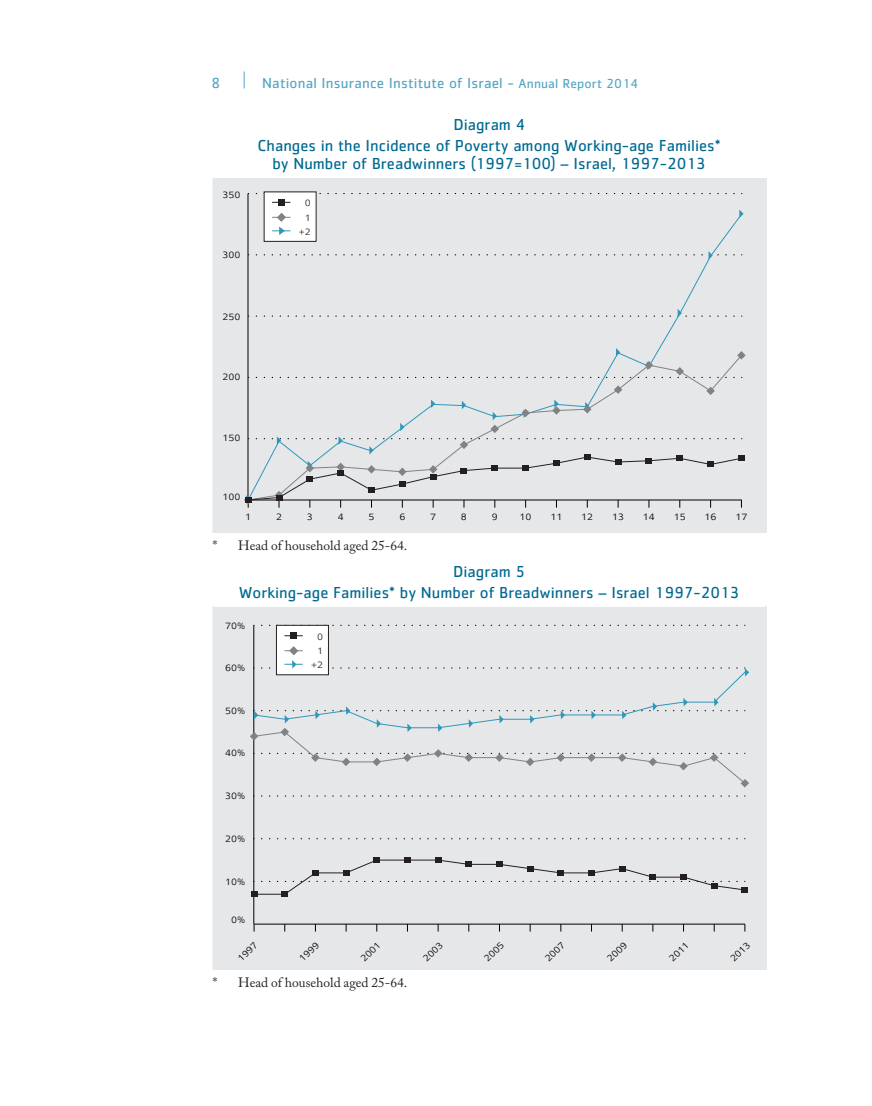
<style>
.page{position:relative;width:872px;height:1106px;background:#fff}
.page>*{position:absolute;margin:0;border:0;box-sizing:border-box;transform-origin:0 0}
.t1{font:16.5px/21px "Cachet Std";color:#006991;text-align:center}
.t2{font:15px "Cachet Std";letter-spacing:.01em;color:#56a5c4}
.t3{font:13.5px "Adobe Caslon Pro";color:#231f20}
.t4{font:100 12px "Narkis Block MF";color:#000001}
.t5{font:100 12px/14.4px "Narkis Block MF";color:#231f20;text-align:center}
.s1{font-size:13.5px}
</style>
<div class="page">
<svg style="left:244px;top:71px;width:1px;height:17px"></svg>
<div style="left:212px;top:178px;width:555px;height:355px;background:#e6e7e9"></div>
<hr style="left:248px;top:193px;width:1px;height:307px;background:#000001">
<svg style="left:256px;top:193px;width:486px;height:1px"></svg>
<div style="left:264px;top:192px;width:52px;height:49px;background:#fff"></div>
<div style="left:278px;top:199px;width:7px;height:6px;background:#231f20"></div>
<div style="left:244px;top:209px;width:501px;height:298px;background:#e6e7e9"></div>
<div style="left:212px;top:607px;width:555px;height:362px;background:#e6e7e9"></div>
<hr style="left:254px;top:923px;width:491px;height:1px;background:#000001">
<hr style="left:253px;top:625px;width:1px;height:299px;background:#000001">
<svg style="left:261px;top:838px;width:484px;height:1px"></svg>
<svg style="left:261px;top:795px;width:484px;height:1px"></svg>
<svg style="left:261px;top:624px;width:484px;height:2px"></svg>
<svg style="left:251px;top:857px;width:494px;height:40px"></svg>
<div style="left:741px;top:887px;width:7px;height:6px;background:#231f20"></div>
<div style="left:276px;top:625px;width:52px;height:49px;background:#fff"></div>
<div style="left:276px;top:625px;width:53px;height:50px;border:1px solid #231f20"></div>
<div style="left:290px;top:632px;width:7px;height:7px;background:#231f20"></div>
<svg style="left:250px;top:646px;width:499px;height:141px"></svg>
<p class="t2" style="left:212px;top:74px;width:10px">8</p>
<p class="t2" style="left:262px;top:75px;width:377px">National Insurance Institute of Israel - <span class="s1">Annual Report 2014</span></p>
<p class="t1" style="left:258px;top:114px;width:464px">Diagram 4<br>Changes in the Incidence of Poverty among Working-age Families*</p>
<p class="t1" style="left:272px;top:153px;width:435px">by Number of Breadwinners (1997=100) – Israel, 1997-2013</p>
<p class="t4" style="left:223px;top:187px;width:19px">350</p>
<p class="t4" style="left:223px;top:247px;width:19px">300</p>
<p class="t4" style="left:223px;top:309px;width:19px">250</p>
<p class="t4" style="left:223px;top:369px;width:19px">200</p>
<p class="t4" style="left:223px;top:430px;width:19px">150</p>
<p class="t4" style="left:223px;top:489px;width:19px">100</p>
<p class="t5" style="left:299px;top:196px;width:13px">0<br>1 +2</p>
<p class="t4" style="left:245px;top:509px;width:7px">1</p>
<p class="t4" style="left:276px;top:509px;width:7px">2</p>
<p class="t4" style="left:307px;top:509px;width:7px">3</p>
<p class="t4" style="left:338px;top:509px;width:7px">4</p>
<p class="t4" style="left:368px;top:509px;width:7px">5</p>
<p class="t4" style="left:399px;top:509px;width:7px">6</p>
<p class="t4" style="left:430px;top:509px;width:7px">7</p>
<p class="t4" style="left:461px;top:509px;width:7px">8</p>
<p class="t4" style="left:492px;top:509px;width:7px">9</p>
<p class="t4" style="left:519px;top:509px;width:13px">10</p>
<p class="t4" style="left:550px;top:509px;width:13px">11</p>
<p class="t4" style="left:581px;top:509px;width:13px">12</p>
<p class="t4" style="left:612px;top:509px;width:13px">13</p>
<p class="t4" style="left:643px;top:509px;width:13px">14</p>
<p class="t4" style="left:674px;top:509px;width:13px">15</p>
<p class="t4" style="left:704px;top:509px;width:13px">16</p>
<p class="t4" style="left:735px;top:509px;width:13px">17</p>
<p class="t3" style="left:213px;top:537px;width:196px">* Head of household aged 25-64.</p>
<p class="t1" style="left:239px;top:561px;width:502px">Diagram 5<br>Working-age Families* by Number of Breadwinners – Israel 1997-2013</p>
<p class="t4" style="left:225px;top:618px;width:22px">70%</p>
<p class="t4" style="left:225px;top:660px;width:22px">60%</p>
<p class="t4" style="left:225px;top:702px;width:22px">50%</p>
<p class="t4" style="left:225px;top:745px;width:22px">40%</p>
<p class="t4" style="left:225px;top:787px;width:22px">30%</p>
<p class="t4" style="left:225px;top:831px;width:22px">20%</p>
<p class="t4" style="left:225px;top:873px;width:22px">10%</p>
<p class="t4" style="left:231px;top:912px;width:16px">0%</p>
<p class="t5" style="left:311px;top:629px;width:13px">0<br>1 +2</p>
<p class="t4" style="left:234px;top:954px;width:26px;rotate:-45deg">1997</p>
<p class="t4" style="left:295px;top:954px;width:26px;rotate:-45deg">1999</p>
<p class="t4" style="left:357px;top:954px;width:26px;rotate:-45deg">2001</p>
<p class="t4" style="left:419px;top:954px;width:26px;rotate:-45deg">2003</p>
<p class="t4" style="left:480px;top:954px;width:26px;rotate:-45deg">2005</p>
<p class="t4" style="left:541px;top:954px;width:26px;rotate:-45deg">2007</p>
<p class="t4" style="left:603px;top:954px;width:26px;rotate:-45deg">2009</p>
<p class="t4" style="left:665px;top:954px;width:26px;rotate:-45deg">2011</p>
<p class="t4" style="left:726px;top:954px;width:26px;rotate:-45deg">2013</p>
<p class="t3" style="left:213px;top:974px;width:196px">* Head of household aged 25-64.</p>
</div>
